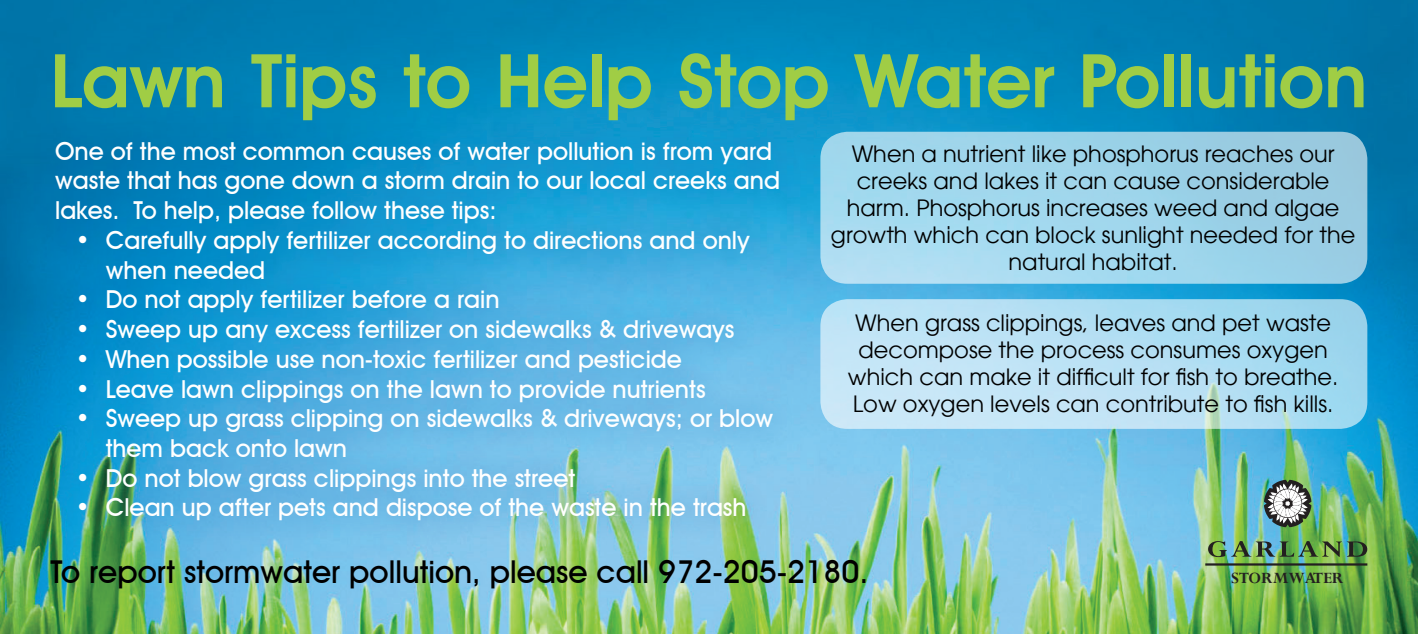
<style>
.page{position:relative;width:1418px;height:634px;background:#fff}
.page>*{position:absolute;margin:0;border:0;box-sizing:border-box;transform-origin:0 0}
.t1{font:600 74.48px "Avant Garde IT Cby BT";color:#a0cd45}
.t2{font:500 31.5px "Avant Garde IT Cby BT";color:#000}
.t3{font:500 24.75px/29.7px "Avant Garde IT Cby BT";color:#fff}
.t4{font:22.5px/27px "Avant Garde";color:#000;text-align:center}
.t5{font:700 17.55px "Perpetua";color:#231f20}
</style>
<div class="page">
<img style="left:0;top:0;width:1418px;height:633px">
<div style="left:820px;top:132px;width:547px;height:151px;background:linear-gradient(to right,#a8def3,#97cbe2);border-radius:27px"></div>
<svg style="left:820px;top:299px;width:547px;height:129px;background:#b5dff3"></svg>
<div style="left:29px;top:116px;width:777px;height:429px;background:#015fae;opacity:.5"></div>
<hr style="left:1205px;top:563px;width:162px;height:2px;background:#231f20">
<img style="left:1208px;top:541px;width:159px;height:16px">
<svg style="left:1264px;top:479px;width:47px;height:48px"></svg>
<h1 class="t1" style="left:51px;top:36px;width:1318px">Lawn Tips to Help Stop Water Pollution</h1>
<p class="t3" style="left:55px;top:136px;width:726px">One of the most common causes of water pollution is from yard waste that has gone down a storm drain to our local creeks and lakes. To help, please follow these tips:</p>
<p class="t3" style="left:106px;top:225px;width:645px;text-indent:-30px">• Carefully apply fertilizer according to directions and only when needed</p>
<p class="t3" style="left:75px;top:284px;width:426px">• Do not apply fertilizer before a rain</p>
<p class="t3" style="left:75px;top:314px;width:660px">• Sweep up any excess fertilizer on sidewalks &amp; driveways</p>
<p class="t3" style="left:75px;top:344px;width:608px">• When possible use non-toxic fertilizer and pesticide</p>
<p class="t3" style="left:75px;top:373px;width:632px">• Leave lawn clippings on the lawn to provide nutrients</p>
<p class="t3" style="left:106px;top:403px;width:669px;text-indent:-30px">• Sweep up grass clipping on sidewalks &amp; driveways; or blow them back onto lawn</p>
<p class="t3" style="left:75px;top:462px;width:501px">• Do not blow grass clippings into the street</p>
<p class="t3" style="left:75px;top:492px;width:672px">• Clean up after pets and dispose of the waste in the trash</p>
<p class="t4" style="left:831px;top:141px;width:526px">When a nutrient like phosphorus reaches our creeks and lakes it can cause considerable harm. Phosphorus increases weed and algae growth which can block sunlight needed for the natural habitat.</p>
<p class="t4" style="left:848px;top:309px;width:492px">When grass clippings, leaves and pet waste decompose the process consumes oxygen which can make it difficult for fish to breathe.<br>Low oxygen levels can contribute to fish kills.</p>
<p class="t2" style="left:51px;top:552px;width:819px">To report stormwater pollution, please call 972-205-2180.</p>
<p class="t5" style="left:1231px;top:566px;width:114px">STORMWATER</p>
</div>
